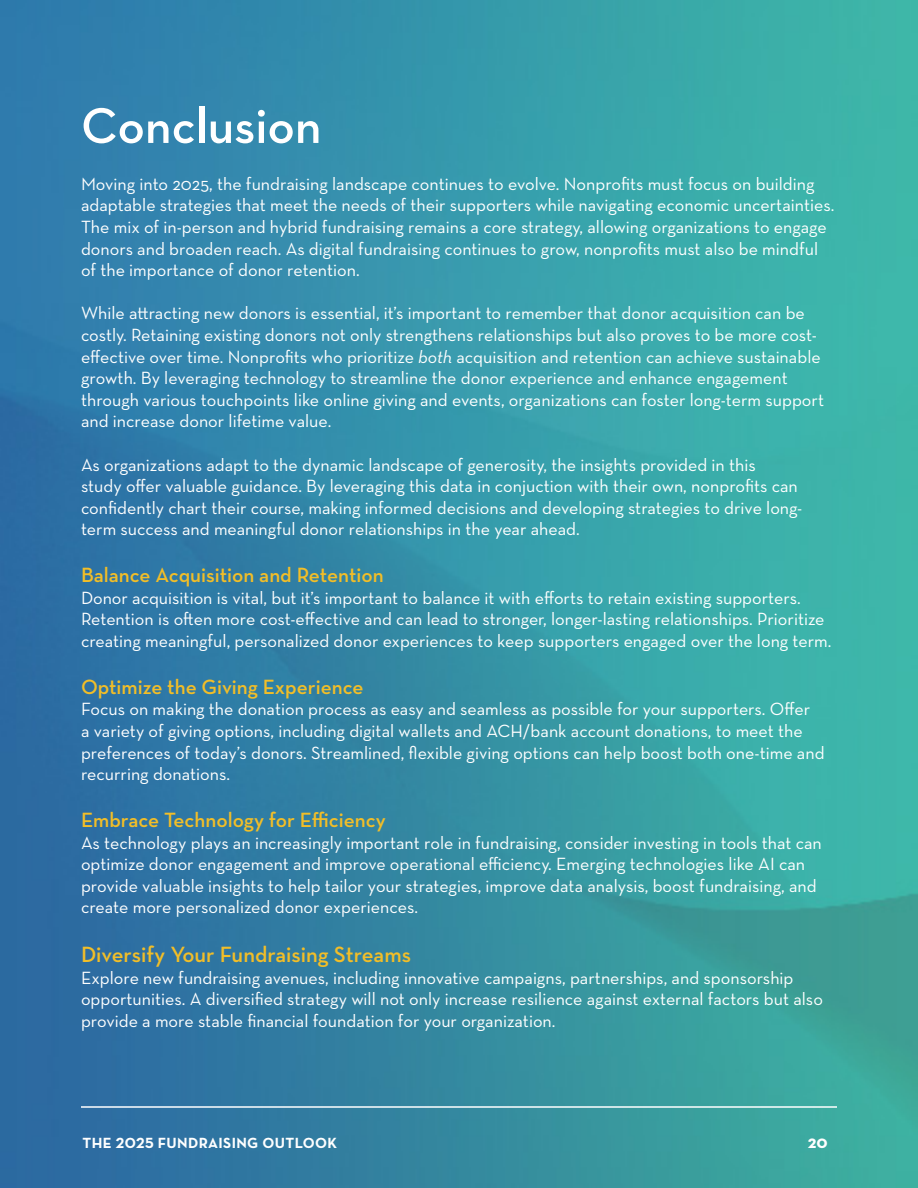
<style>
.page{position:relative;width:918px;height:1188px;background:#fff}
.page>*{position:absolute;margin:0;border:0;box-sizing:border-box;transform-origin:0 0}
.t1{font:600 51px "Neutraface Text";color:#fff}
.t2{font:600 22.5px "Neutraface Text";color:#f2be28}
.t3{font:600 21px "Neutraface Text";color:#f2be28}
.t4{font:18px/21.6px "Neutraface Text";color:#fff}
.t5{font:700 18px "Neutraface Text";color:#fff}
.t6{font:700 15px "Neutraface Text";letter-spacing:.025em;color:#fff}
.s1{font-style:italic}
</style>
<div class="page">
<img style="left:0;top:0;width:918px;height:1188px">
<hr style="left:81px;top:1106px;width:756px;height:2px;background:#fff">
<h1 class="t1" style="left:81px;top:94px;width:242px">Conclusion</h1>
<p class="t4" style="left:81px;top:173px;width:755px">Moving into 2025, the fundraising landscape continues to evolve. Nonprofits must focus on building adaptable strategies that meet the needs of their supporters while navigating economic uncertainties.<br>The mix of in-person and hybrid fundraising remains a core strategy, allowing organizations to engage donors and broaden reach. As digital fundraising continues to grow, nonprofits must also be mindful of the importance of donor retention.</p>
<p class="t4" style="left:81px;top:302px;width:745px">While attracting new donors is essential, it’s important to remember that donor acquisition can be costly. Retaining existing donors not only strengthens relationships but also proves to be more cost&shy;effective over time. Nonprofits who prioritize <span class="s1">both</span> acquisition and retention can achieve sustainable growth. By leveraging technology to streamline the donor experience and enhance engagement through various touchpoints like online giving and events, organizations can foster long-term support and increase donor lifetime value.</p>
<p class="t4" style="left:81px;top:453px;width:723px">As organizations adapt to the dynamic landscape of generosity, the insights provided in this<br>study offer valuable guidance. By leveraging this data in conjuction with their own, nonprofits can confidently chart their course, making informed decisions and developing strategies to drive long&shy;term success and meaningful donor relationships in the year ahead.</p>
<p class="t3" style="left:81px;top:562px;width:304px">Balance Acquisition and Retention</p>
<p class="t4" style="left:81px;top:587px;width:752px">Donor acquisition is vital, but it’s important to balance it with efforts to retain existing supporters.<br>Retention is often more cost-effective and can lead to stronger, longer-lasting relationships. Prioritize creating meaningful, personalized donor experiences to keep supporters engaged over the long term.</p>
<p class="t3" style="left:81px;top:673px;width:284px">Optimize the Giving Experience</p>
<p class="t4" style="left:81px;top:698px;width:745px">Focus on making the donation process as easy and seamless as possible for your supporters. Offer<br>a variety of giving options, including digital wallets and ACH/bank account donations, to meet the preferences of today’s donors. Streamlined, flexible giving options can help boost both one-time and recurring donations.</p>
<p class="t3" style="left:81px;top:807px;width:306px">Embrace Technology for Efficiency</p>
<p class="t4" style="left:81px;top:831px;width:742px">As technology plays an increasingly important role in fundraising, consider investing in tools that can optimize donor engagement and improve operational efficiency. Emerging technologies like AI can provide valuable insights to help tailor your strategies, improve data analysis, boost fundraising, and create more personalized donor experiences.</p>
<p class="t2" style="left:81px;top:940px;width:332px">Diversify Your Fundraising Streams</p>
<p class="t4" style="left:81px;top:966px;width:743px">Explore new fundraising avenues, including innovative campaigns, partnerships, and sponsorship opportunities. A diversified strategy will not only increase resilience against external factors but also provide a more stable financial foundation for your organization.</p>
<p class="t6" style="left:83px;top:1133px;width:256px">THE 2025 FUNDRAISING OUTLOOK</p>
<p class="t5" style="left:808px;top:1130px;width:21px">20</p>
</div>
